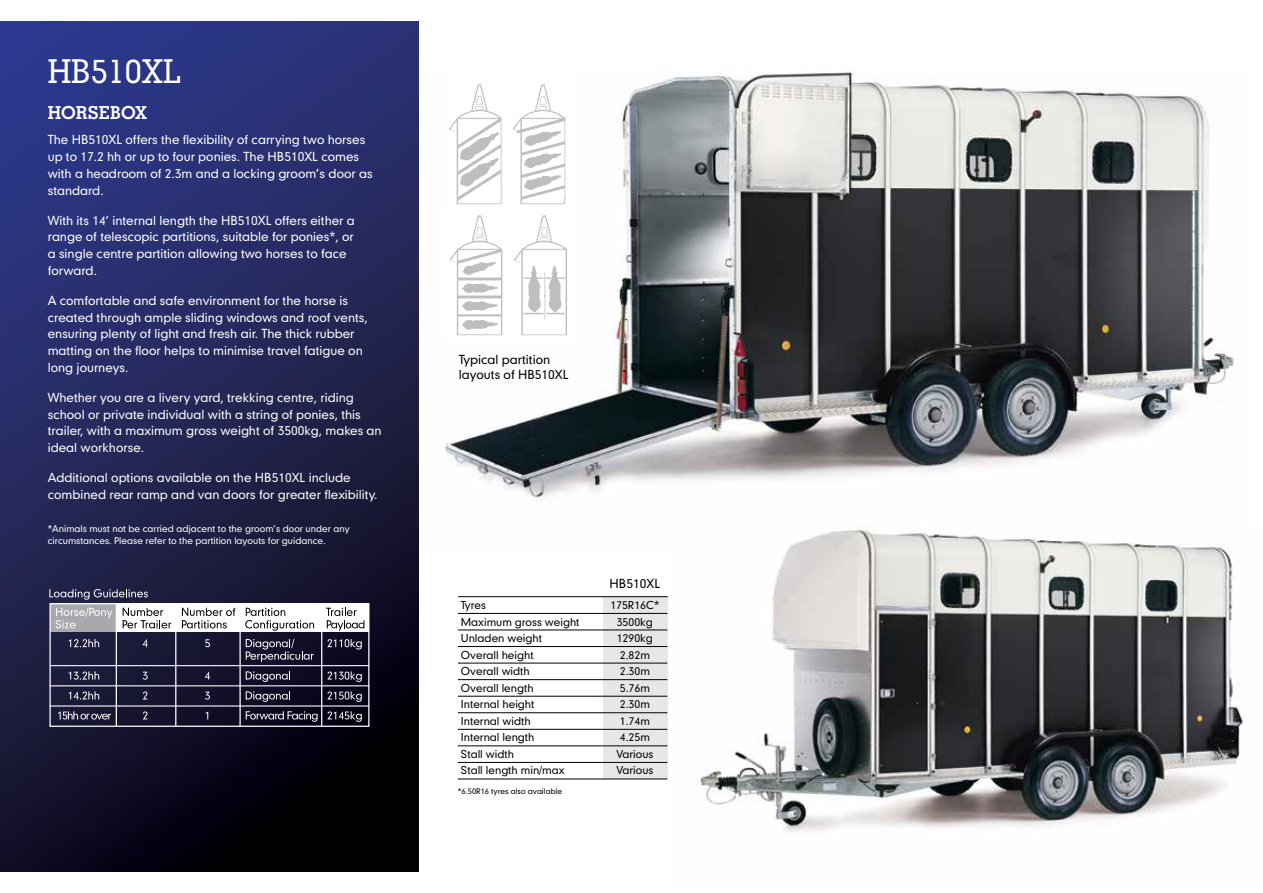
<style>
.page{position:relative;width:1263px;height:893px;background:#fff}
.page>*{position:absolute;margin:0;border:0;box-sizing:border-box;transform-origin:0 0}
.t1{font:500 33px "Geometric Slab 703 BT";color:#fff}
.t2{font:700 18px "Geometric Slab 703 BT";color:#fff}
.t3{font:12px/16.8px "Geometric 706 BT Medium B";color:#fff}
.t4{font:12px/15px "Geometric 706 BT Medium B";color:#000}
.t5{font:10.5px "Geometric 706 BT Medium B";color:#000}
.t6{font:9px/12px "Geometric 706 BT Medium B";color:#fff}
.t7{font:7.5px "Geometric 706 BT Medium B";color:#000}
</style>
<div class="page">
<img style="left:445px;top:71px;width:789px;height:431px">
<img style="left:698px;top:526px;width:548px;height:306px">
<img style="left:449px;top:74px;width:58px;height:132px">
<img style="left:446px;top:206px;width:61px;height:133px">
<img style="left:511px;top:74px;width:59px;height:132px">
<img style="left:511px;top:206px;width:61px;height:133px">
<div style="left:603px;top:597px;width:65px;height:182px;background:#e6e7e8"></div>
<hr style="left:458px;top:613px;width:209px;height:1px;background:#000">
<hr style="left:458px;top:630px;width:209px;height:1px;background:#000">
<hr style="left:458px;top:646px;width:209px;height:1px;background:#000">
<hr style="left:458px;top:663px;width:209px;height:1px;background:#000">
<hr style="left:458px;top:679px;width:209px;height:1px;background:#000">
<hr style="left:458px;top:696px;width:209px;height:1px;background:#000">
<hr style="left:458px;top:712px;width:209px;height:1px;background:#000">
<hr style="left:458px;top:729px;width:209px;height:1px;background:#000">
<hr style="left:458px;top:746px;width:209px;height:1px;background:#000">
<hr style="left:458px;top:762px;width:209px;height:1px;background:#000">
<hr style="left:458px;top:779px;width:209px;height:1px;background:#000">
<hr style="left:458px;top:596px;width:210px;height:1px;background:#000">
<svg style="left:0;top:21px;width:419px;height:851px;background:#1e214e"></svg>
<svg style="left:49px;top:589px;width:99px;height:11px"></svg>
<div style="left:110px;top:604px;width:259px;height:28px;background:#fff"></div>
<div style="left:50px;top:604px;width:66px;height:28px;background:#a7a9ac"></div>
<svg style="left:56px;top:607px;width:57px;height:21px"></svg>
<svg style="left:123px;top:608px;width:48px;height:20px"></svg>
<svg style="left:182px;top:608px;width:53px;height:20px"></svg>
<svg style="left:69px;top:639px;width:30px;height:8px"></svg>
<svg style="left:143px;top:639px;width:5px;height:8px"></svg>
<svg style="left:205px;top:639px;width:5px;height:8px"></svg>
<svg style="left:327px;top:639px;width:35px;height:10px"></svg>
<svg style="left:246px;top:639px;width:68px;height:23px;background:#3f3d50"></svg>
<svg style="left:69px;top:671px;width:30px;height:9px"></svg>
<svg style="left:143px;top:672px;width:5px;height:8px"></svg>
<svg style="left:205px;top:672px;width:5px;height:7px"></svg>
<svg style="left:246px;top:671px;width:44px;height:11px"></svg>
<svg style="left:327px;top:671px;width:35px;height:11px"></svg>
<svg style="left:69px;top:691px;width:30px;height:9px"></svg>
<svg style="left:143px;top:691px;width:4px;height:8px"></svg>
<svg style="left:205px;top:692px;width:5px;height:8px"></svg>
<svg style="left:246px;top:691px;width:44px;height:11px"></svg>
<svg style="left:327px;top:691px;width:35px;height:11px"></svg>
<svg style="left:58px;top:711px;width:53px;height:9px"></svg>
<svg style="left:143px;top:711px;width:4px;height:8px"></svg>
<svg style="left:206px;top:711px;width:2px;height:8px"></svg>
<svg style="left:246px;top:711px;width:72px;height:11px"></svg>
<svg style="left:327px;top:711px;width:35px;height:11px"></svg>
<hr style="left:175px;top:604px;width:1px;height:122px;background:#fff">
<hr style="left:116px;top:604px;width:1px;height:122px;background:#fff">
<svg style="left:326px;top:608px;width:38px;height:23px"></svg>
<svg style="left:245px;top:608px;width:69px;height:23px"></svg>
<hr style="left:321px;top:604px;width:1px;height:122px;background:#fff">
<hr style="left:239px;top:604px;width:2px;height:122px;background:#fff">
<hr style="left:50px;top:705px;width:319px;height:1px;background:#fff">
<hr style="left:50px;top:685px;width:319px;height:1px;background:#fff">
<hr style="left:50px;top:665px;width:319px;height:1px;background:#fff">
<div style="left:49px;top:603px;width:320px;height:124px;border:1px solid #fff"></div>
<h1 class="t1" style="left:48px;top:51px;width:135px">HB510XL</h1>
<h2 class="t2" style="left:48px;top:101px;width:101px">HORSEBOX</h2>
<p class="t3" style="left:48px;top:131px;width:326px">The HB510XL offers the flexibility of carrying two horses up to 17.2 hh or up to four ponies. The HB510XL comes with a headroom of 2.3m and a locking groom’s door as standard.</p>
<p class="t3" style="left:48px;top:211px;width:309px">With its 14’ internal length the HB510XL offers either a range of telescopic partitions, suitable for ponies*, or a single centre partition allowing two horses to face forward.</p>
<p class="t3" style="left:48px;top:292px;width:322px">A comfortable and safe environment for the horse is created through ample sliding windows and roof vents, ensuring plenty of light and fresh air. The thick rubber matting on the floor helps to minimise travel fatigue on long journeys.</p>
<p class="t3" style="left:48px;top:389px;width:335px">Whether you are a livery yard, trekking centre, riding school or private individual with a string of ponies, this trailer, with a maximum gross weight of 3500kg, makes an ideal workhorse.</p>
<p class="t3" style="left:48px;top:469px;width:331px">Additional options available on the HB510XL include combined rear ramp and van doors for greater flexibility.</p>
<p class="t6" style="left:48px;top:522px;width:304px">*Animals must not be carried adjacent to the groom’s door under any circumstances. Please refer to the partition layouts for guidance.</p>
<p class="t4" style="left:459px;top:352px;width:111px">Typical partition layouts of HB510XL</p>
<p class="t4" style="left:609px;top:576px;width:52px">HB510XL</p>
<p class="t5" style="left:461px;top:598px;width:27px">Tyres</p>
<p class="t5" style="left:610px;top:598px;width:50px">175R16C*</p>
<p class="t5" style="left:461px;top:615px;width:120px">Maximum gross weight</p>
<p class="t5" style="left:617px;top:615px;width:38px">3500kg</p>
<p class="t5" style="left:461px;top:631px;width:83px">Unladen weight</p>
<p class="t5" style="left:617px;top:631px;width:38px">1290kg</p>
<p class="t5" style="left:461px;top:648px;width:74px">Overall height</p>
<p class="t5" style="left:620px;top:648px;width:32px">2.82m</p>
<p class="t5" style="left:461px;top:664px;width:70px">Overall width</p>
<p class="t5" style="left:620px;top:664px;width:32px">2.30m</p>
<p class="t5" style="left:461px;top:681px;width:74px">Overall length</p>
<p class="t5" style="left:620px;top:681px;width:32px">5.76m</p>
<p class="t5" style="left:461px;top:697px;width:75px">Internal height</p>
<p class="t5" style="left:620px;top:697px;width:32px">2.30m</p>
<p class="t5" style="left:461px;top:714px;width:71px">Internal width</p>
<p class="t5" style="left:620px;top:714px;width:32px">1.74m</p>
<p class="t5" style="left:461px;top:730px;width:75px">Internal length</p>
<p class="t5" style="left:620px;top:730px;width:32px">4.25m</p>
<p class="t5" style="left:461px;top:747px;width:55px">Stall width</p>
<p class="t5" style="left:616px;top:747px;width:39px">Various</p>
<p class="t5" style="left:461px;top:763px;width:105px">Stall length min/max</p>
<p class="t5" style="left:616px;top:763px;width:39px">Various</p>
<p class="t7" style="left:458px;top:786px;width:106px">*6.50R16 tyres also available</p>
</div>
